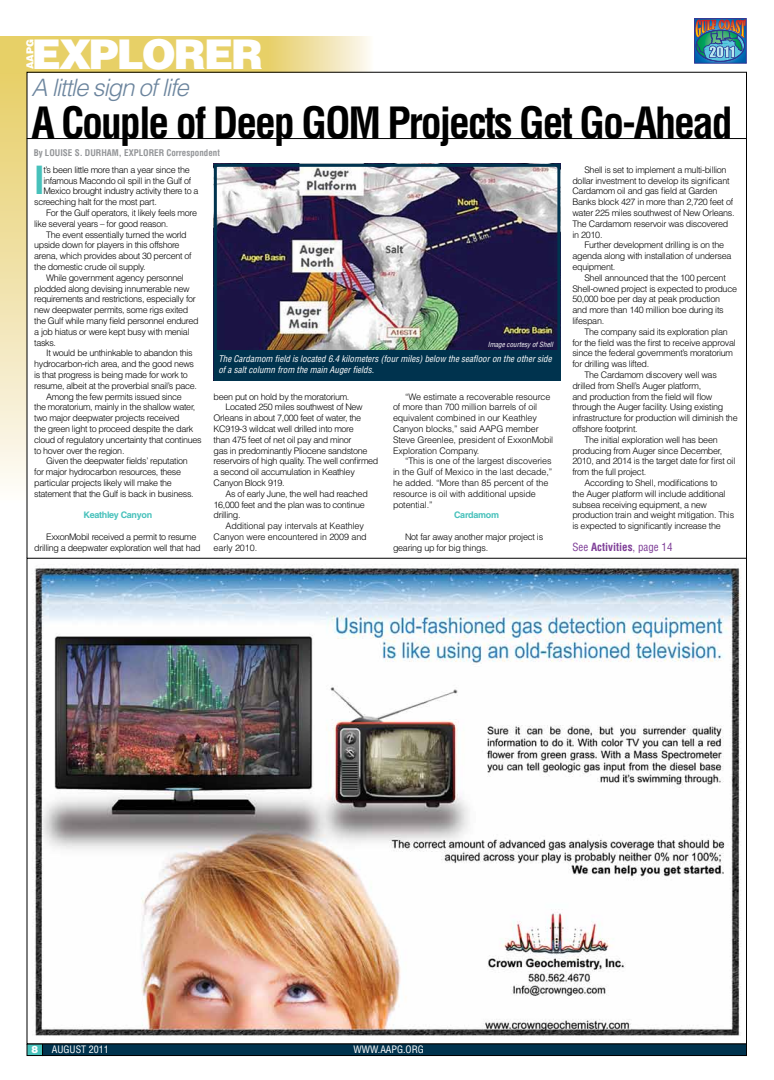
<style>
.page{position:relative;width:774px;height:1080px;background:#fff}
.page>*{position:absolute;margin:0;border:0;box-sizing:border-box;transform-origin:0 0}
.t1{font:700 condensed 42px "Helvetica";letter-spacing:-.05em;color:#000}
.t2{font:900 41px "Helvetica";letter-spacing:-.05em;color:#fff}
.t3{font:700 condensed 37.8px "Helvetica";color:#47c1bb}
.t4{font:italic 300 24px "Helvetica";letter-spacing:-.05em;color:#6c859e}
.t5{font:condensed 11px "Helvetica";color:#7f3f98}
.t6{font:condensed 10px "Helvetica";color:#fff}
.t7{font:900 10px "Helvetica";color:#fff}
.t8{font:900 9.7px "Helvetica";color:#fff}
.t9{font:300 9px/10.8px "Helvetica";letter-spacing:-.035em;color:#000}
.t10{font:300 9px/10.8px "Helvetica";letter-spacing:-.01em;color:#000}
.t11{font:italic condensed 9px/10.8px "Helvetica";color:#fff}
.t12{font:700 condensed 9px "Helvetica";color:#939598}
.t13{font:700 9px "Helvetica";letter-spacing:-.035em;color:#47c1bb}
.t14{font:italic condensed 7px "Helvetica";color:#fff}
.s1{font-weight:700}
</style>
<div class="page">
<div style="left:268px;top:36px;width:106px;height:36px;background:linear-gradient(to right,#e6ce67,#fdfaf6)"></div>
<div style="left:0;top:72px;width:27px;height:432px;background:linear-gradient(to bottom,#e6ce66,#fdfaf8)"></div>
<div style="left:0;top:36px;width:268px;height:36px;background:#e7d067"></div>
<div style="left:27px;top:1044px;width:16px;height:12px;background:#47c1bb"></div>
<div style="left:27px;top:1043px;width:16px;height:13px;border:1px solid #000"></div>
<hr style="left:27px;top:138px;width:720px;height:1px;background:#000">
<div style="left:43px;top:1044px;width:703px;height:12px;background:#00334e"></div>
<div style="left:42px;top:1043px;width:705px;height:13px;border:1px solid #000"></div>
<img style="left:32px;top:564px;width:709px;height:472px">
<img style="left:694px;top:18px;width:53px;height:46px">
<img style="left:218px;top:168px;width:338px;height:182px">
<div style="left:214px;top:164px;width:346px;height:216px;border:3px solid #00334e"></div>
<div style="left:214px;top:350px;width:346px;height:30px;background:#00334e"></div>
<h2 class="t2" style="left:32px;top:27px;width:233px">EXPLORER</h2>
<p class="t8" style="left:24px;top:69px;width:32px;rotate:-90deg">AAPG</p>
<h3 class="t4" style="left:31px;top:73px;width:159px">A little sign of life</h3>
<h1 class="t1" style="left:31px;top:98px;width:703px">A Couple of Deep GOM Projects Get Go-Ahead</h1>
<h3 class="t3" style="left:34px;top:158px;width:12px">I</h3>
<p class="t9" style="left:43px;top:164px;width:148px">t’s been little more than a year since the</p>
<p class="t12" style="left:34px;top:148px;width:188px">By LOUISE S. DURHAM, EXPLORER Correspondent</p>
<p class="t9" style="left:572px;top:164px;width:164px;text-indent:12px">Shell is set to implement a multi-billion dollar investment to develop its significant Cardamom oil and gas field at Garden Banks block 427 in more than 2,720 feet of water 225 miles southwest of New Orleans.<br>The Cardamom reservoir was discovered in 2010.</p>
<p class="t9" style="left:572px;top:240px;width:161px;text-indent:12px">Further development drilling is on the agenda along with installation of undersea equipment.</p>
<p class="t9" style="left:572px;top:272px;width:166px;text-indent:12px">Shell announced that the 100 percent Shell-owned project is expected to produce 50,000 boe per day at peak production and more than 140 million boe during its lifespan.</p>
<p class="t9" style="left:584px;top:326px;width:145px">The company said its exploration plan</p>
<p class="t9" style="left:572px;top:337px;width:165px">for the field was the first to receive approval</p>
<p class="t9" style="left:572px;top:348px;width:162px">since the federal government’s moratorium</p>
<p class="t9" style="left:572px;top:358px;width:78px">for drilling was lifted.</p>
<p class="t9" style="left:584px;top:369px;width:134px">The Cardamom discovery well was</p>
<p class="t9" style="left:572px;top:380px;width:130px">drilled from Shell’s Auger platform,</p>
<p class="t9" style="left:572px;top:391px;width:141px">and production from the field will flow</p>
<p class="t9" style="left:572px;top:402px;width:152px">through the Auger facility. Using existing</p>
<p class="t9" style="left:572px;top:412px;width:167px">infrastructure for production will diminish the</p>
<p class="t9" style="left:572px;top:423px;width:67px">offshore footprint.</p>
<p class="t9" style="left:584px;top:434px;width:135px">The initial exploration well has been</p>
<p class="t9" style="left:572px;top:445px;width:151px">producing from Auger since December,</p>
<p class="t9" style="left:572px;top:456px;width:164px">2010, and 2014 is the target date for first oil</p>
<p class="t9" style="left:572px;top:466px;width:76px">from the full project.</p>
<p class="t9" style="left:584px;top:477px;width:135px">According to Shell, modifications to</p>
<p class="t9" style="left:572px;top:488px;width:155px">the Auger platform will include additional</p>
<p class="t9" style="left:572px;top:499px;width:136px">subsea receiving equipment, a new</p>
<p class="t9" style="left:572px;top:510px;width:163px">production train and weight mitigation. This</p>
<p class="t9" style="left:572px;top:520px;width:150px">is expected to significantly increase the</p>
<p class="t9" style="left:43px;top:175px;width:149px">infamous Macondo oil spill in the Gulf of</p>
<p class="t9" style="left:43px;top:186px;width:157px">Mexico brought industry activity there to a</p>
<p class="t9" style="left:34px;top:196px;width:124px">screeching halt for the most part.</p>
<p class="t9" style="left:46px;top:207px;width:152px">For the Gulf operators, it likely feels more</p>
<p class="t9" style="left:34px;top:218px;width:136px">like several years – for good reason.</p>
<p class="t9" style="left:46px;top:229px;width:142px">The event essentially turned the world</p>
<p class="t9" style="left:34px;top:240px;width:147px">upside down for players in this offshore</p>
<p class="t9" style="left:34px;top:250px;width:159px">arena, which provides about 30 percent of</p>
<p class="t9" style="left:34px;top:261px;width:113px">the domestic crude oil supply.</p>
<p class="t9" style="left:46px;top:272px;width:139px">While government agency personnel</p>
<p class="t9" style="left:34px;top:283px;width:157px">plodded along devising innumerable new</p>
<p class="t9" style="left:34px;top:294px;width:163px">requirements and restrictions, especially for</p>
<p class="t9" style="left:34px;top:304px;width:156px">new deepwater permits, some rigs exited</p>
<p class="t9" style="left:34px;top:315px;width:166px">the Gulf while many field personnel endured</p>
<p class="t9" style="left:34px;top:326px;width:157px">a job hiatus or were kept busy with menial</p>
<p class="t9" style="left:34px;top:337px;width:23px">tasks.</p>
<p class="t9" style="left:46px;top:348px;width:148px">It would be unthinkable to abandon this</p>
<p class="t9" style="left:34px;top:358px;width:161px">hydrocarbon-rich area, and the good news</p>
<p class="t9" style="left:34px;top:369px;width:155px">is that progress is being made for work to</p>
<p class="t9" style="left:34px;top:380px;width:164px">resume, albeit at the proverbial snail’s pace.</p>
<p class="t9" style="left:46px;top:391px;width:137px">Among the few permits issued since</p>
<p class="t9" style="left:34px;top:402px;width:163px">the moratorium, mainly in the shallow water,</p>
<p class="t9" style="left:34px;top:412px;width:147px">two major deepwater projects received</p>
<p class="t9" style="left:34px;top:423px;width:161px">the green light to proceed despite the dark</p>
<p class="t9" style="left:34px;top:434px;width:169px">cloud of regulatory uncertainty that continues</p>
<p class="t9" style="left:34px;top:445px;width:92px">to hover over the region.</p>
<p class="t9" style="left:46px;top:456px;width:143px">Given the deepwater fields’ reputation</p>
<p class="t9" style="left:34px;top:466px;width:148px">for major hydrocarbon resources, these</p>
<p class="t9" style="left:34px;top:477px;width:139px">particular projects likely will make the</p>
<p class="t9" style="left:34px;top:488px;width:161px">statement that the Gulf is back in business.</p>
<p class="t13" style="left:84px;top:510px;width:70px">Keathley Canyon</p>
<p class="t9" style="left:34px;top:531px;width:168px;text-indent:12px">ExxonMobil received a permit to resume drilling a deepwater exploration well that had</p>
<p class="t14" style="left:488px;top:340px;width:67px">Image courtesy of Shell</p>
<p class="t11" style="left:218px;top:353px;width:335px">The Cardamom field is located 6.4 kilometers (four miles) below the seafloor on the other side of a salt column from the main Auger fields.</p>
<p class="t9" style="left:214px;top:391px;width:137px">been put on hold by the moratorium.</p>
<p class="t9" style="left:226px;top:402px;width:139px">Located 250 miles southwest of New</p>
<p class="t9" style="left:214px;top:412px;width:149px">Orleans in about 7,000 feet of water, the</p>
<p class="t9" style="left:214px;top:423px;width:142px">KC919-3 wildcat well drilled into more</p>
<p class="t9" style="left:214px;top:434px;width:139px">than 475 feet of net oil pay and minor</p>
<p class="t9" style="left:214px;top:445px;width:155px">gas in predominantly Pliocene sandstone</p>
<p class="t9" style="left:214px;top:456px;width:166px">reservoirs of high quality. The well confirmed</p>
<p class="t9" style="left:214px;top:466px;width:143px">a second oil accumulation in Keathley</p>
<p class="t9" style="left:214px;top:477px;width:73px">Canyon Block 919.</p>
<p class="t9" style="left:226px;top:488px;width:144px">As of early June, the well had reached</p>
<p class="t9" style="left:214px;top:499px;width:153px">16,000 feet and the plan was to continue</p>
<p class="t9" style="left:214px;top:510px;width:28px">drilling.</p>
<p class="t10" style="left:226px;top:520px;width:140px">Additional pay intervals at Keathley</p>
<p class="t10" style="left:214px;top:531px;width:155px">Canyon were encountered in 2009 and</p>
<p class="t10" style="left:214px;top:542px;width:45px">early 2010.</p>
<p class="t10" style="left:393px;top:391px;width:162px;text-indent:12px">“We estimate a recoverable resource of more than 700 million barrels of oil equivalent combined in our Keathley Canyon blocks,” said AAPG member Steve Greenlee, president of ExxonMobil Exploration Company.</p>
<p class="t10" style="left:393px;top:456px;width:161px;text-indent:12px">“This is one of the largest discoveries in the Gulf of Mexico in the last decade,” he added. “More than 85 percent of the resource is oil with additional upside potential.”</p>
<p class="t13" style="left:454px;top:510px;width:47px">Cardamom</p>
<p class="t9" style="left:393px;top:531px;width:152px;text-indent:12px">Not far away another major project is gearing up for big things.</p>
<p class="t5" style="left:572px;top:540px;width:102px">See <span class="s1">Activities</span>, page 14</p>
<p class="t7" style="left:31px;top:1043px;width:8px">8</p>
<p class="t6" style="left:52px;top:1043px;width:58px">AUGUST 2011</p>
<p class="t6" style="left:354px;top:1043px;width:72px">WWW.AAPG.ORG</p>
</div>
